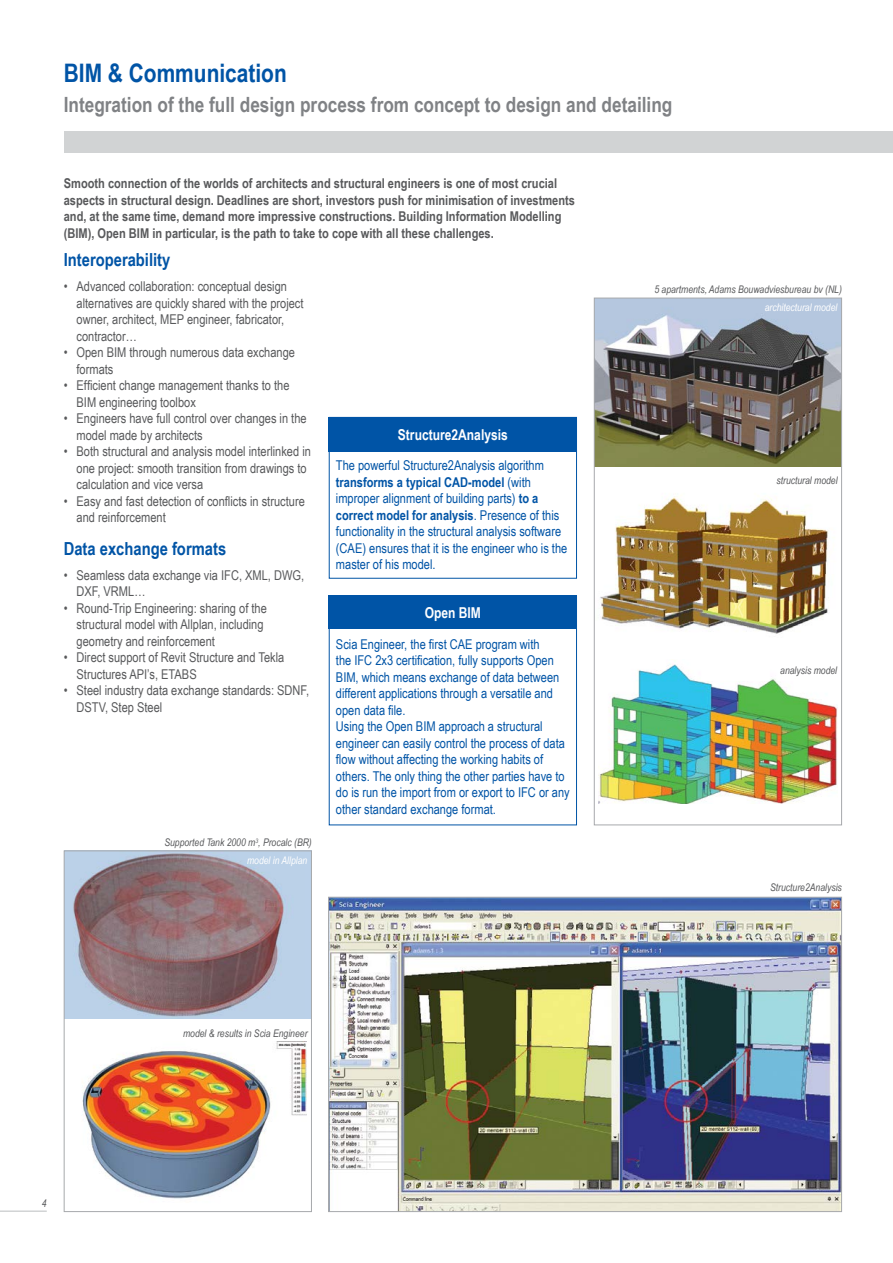
<style>
.page{position:relative;width:893px;height:1263px;background:#fff}
.page>*{position:absolute;margin:0;border:0;box-sizing:border-box;transform-origin:0 0}
.t1{font:700 25.5px "Arial Narrow";color:#0054a6}
.t2{font:700 21px "Arial Narrow";color:#808285}
.t3{font:700 18px "Arial Narrow";color:#0054a6}
.t4{font:700 15px "Arial Narrow";color:#fff}
.t5{font:13.5px/16.5px "Arial Narrow";color:#58595b}
.t6{font:13.5px/16.5px "Arial Narrow";color:#0054a6}
.t7{font:700 13.5px/16.5px "Arial Narrow";color:#58595b}
.t8{font:italic 10.5px "Arial Narrow";color:#58595b}
.t9{font:italic 10.5px "Arial Narrow";color:#fff}
.s1{font-weight:700}
</style>
<div class="page">
<div style="left:64px;top:132px;width:829px;height:21px;background:#d1d3d4"></div>
<hr style="left:0;top:1210px;width:47px;height:2px;background:#d1d3d4">
<img style="left:330px;top:899px;width:510px;height:311px">
<div style="left:328px;top:897px;width:514px;height:315px;border:1px solid #a7a9ac"></div>
<div style="left:329px;top:596px;width:248px;height:229px;border:1px solid #0054a6"></div>
<div style="left:329px;top:596px;width:248px;height:33px;background:#0054a6"></div>
<div style="left:329px;top:417px;width:248px;height:34px;background:#0054a6"></div>
<img style="left:599px;top:664px;width:239px;height:140px">
<img style="left:600px;top:497px;width:228px;height:137px">
<img style="left:596px;top:300px;width:244px;height:166px">
<div style="left:594px;top:298px;width:248px;height:527px;border:1px solid #a7a9ac"></div>
<img style="left:82px;top:1041px;width:225px;height:158px">
<img style="left:66px;top:852px;width:244px;height:167px">
<div style="left:64px;top:850px;width:248px;height:362px;border:1px solid #a7a9ac"></div>
<h1 class="t1" style="left:64px;top:54px;width:225px">BIM &amp; Communication</h1>
<h2 class="t2" style="left:64px;top:89px;width:610px">Integration of the full design process from concept to design and detailing</h2>
<p class="t7" style="left:64px;top:175px;width:513px">Smooth connection of the worlds of architects and structural engineers is one of most crucial aspects in structural design. Deadlines are short, investors push for minimisation of investments and, at the same time, demand more impressive constructions. Building Information Modelling (BIM), Open BIM in particular, is the path to take to cope with all these challenges.</p>
<h3 class="t3" style="left:64px;top:246px;width:108px">Interoperability</h3>
<p class="t5" style="left:77px;top:278px;width:229px;text-indent:-13px">• Advanced collaboration: conceptual design alternatives are quickly shared with the project owner, architect, MEP engineer, fabricator, contractor…</p>
<p class="t5" style="left:77px;top:344px;width:220px;text-indent:-13px">• Open BIM through numerous data exchange formats</p>
<p class="t5" style="left:77px;top:377px;width:214px;text-indent:-13px">• Efficient change management thanks to the<br>BIM engineering toolbox</p>
<p class="t5" style="left:77px;top:410px;width:232px;text-indent:-13px">• Engineers have full control over changes in the model made by architects</p>
<p class="t5" style="left:77px;top:443px;width:236px;text-indent:-13px">• Both structural and analysis model interlinked in one project: smooth transition from drawings to calculation and vice versa</p>
<p class="t5" style="left:77px;top:492px;width:230px;text-indent:-13px">• Easy and fast detection of conflicts in structure and reinforcement</p>
<h3 class="t3" style="left:64px;top:535px;width:164px">Data exchange formats</h3>
<p class="t5" style="left:77px;top:566px;width:229px;text-indent:-13px">• Seamless data exchange via IFC, XML, DWG,<br>DXF, VRML…</p>
<p class="t5" style="left:77px;top:599px;width:192px;text-indent:-13px">• Round-Trip Engineering: sharing of the structural model with Allplan, including geometry and reinforcement</p>
<p class="t5" style="left:77px;top:649px;width:209px;text-indent:-13px">• Direct support of Revit Structure and Tekla<br>Structures API’s, ETABS</p>
<p class="t5" style="left:77px;top:682px;width:234px;text-indent:-13px">• Steel industry data exchange standards: SDNF,<br>DSTV, Step Steel</p>
<p class="t8" style="left:164px;top:835px;width:149px">Supported Tank 2000 m<sup>3</sup>, Procalc (BR)</p>
<p class="t9" style="left:247px;top:852px;width:62px">model in Allplan</p>
<p class="t4" style="left:398px;top:423px;width:111px">Structure2Analysis</p>
<p class="t6" style="left:336px;top:457px;width:233px">The powerful Structure2Analysis algorithm <span class="s1">transforms a typical CAD-model</span> (with improper alignment of building parts) <span class="s1">to a correct model for analysis</span>. Presence of this functionality in the structural analysis software (CAE) ensures that it is the engineer who is the master of his model.</p>
<p class="t4" style="left:425px;top:601px;width:58px">Open BIM</p>
<p class="t6" style="left:336px;top:635px;width:235px">Scia Engineer, the first CAE program with<br>the IFC 2x3 certification, fully supports Open BIM, which means exchange of data between different applications through a versatile and open data file.<br>Using the Open BIM approach a structural engineer can easily control the process of data flow without affecting the working habits of others. The only thing the other parties have to do is run the import from or export to IFC or any other standard exchange format.</p>
<p class="t8" style="left:183px;top:1025px;width:126px">model &amp; results in Scia Engineer</p>
<p class="t8" style="left:654px;top:282px;width:189px">5 apartments, Adams Bouwadviesbureau bv (NL)</p>
<p class="t9" style="left:765px;top:300px;width:74px">architectural model</p>
<p class="t8" style="left:776px;top:473px;width:63px">structural model</p>
<p class="t8" style="left:780px;top:663px;width:58px">analysis model</p>
<p class="t8" style="left:770px;top:880px;width:73px">Structure2Analysis</p>
<p class="t8" style="left:42px;top:1196px;width:6px">4</p>
</div>
